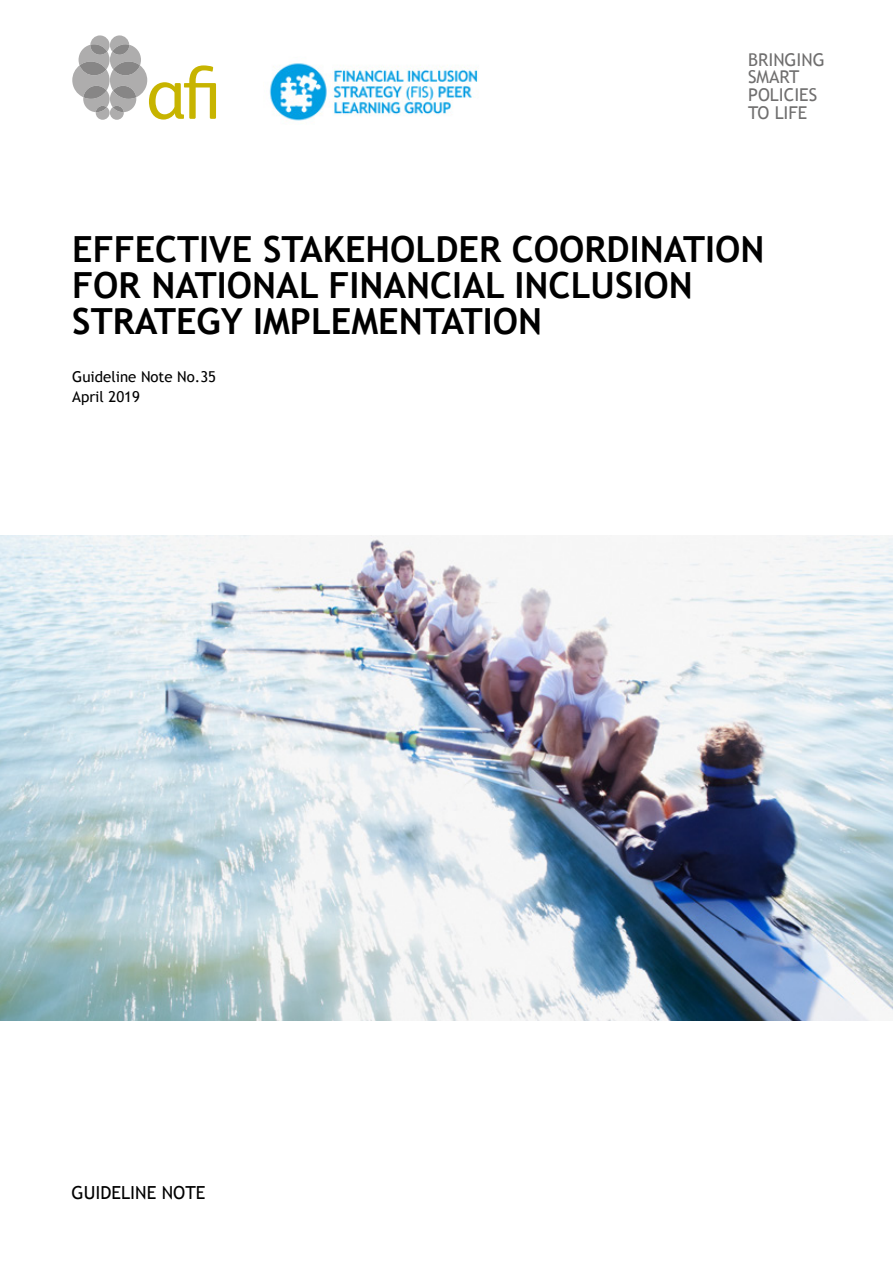
<style>
.page{position:relative;width:893px;height:1263px;background:#fff}
.page>*{position:absolute;margin:0;border:0;box-sizing:border-box;transform-origin:0 0}
.t1{font:700 36px/36px "Trebuchet MS";color:#000}
.t2{font:18px "Trebuchet MS";color:#000}
.t3{font:17.7px/17.7px "Trebuchet MS";color:#706f6f}
.t4{font:15px/19.5px "Trebuchet MS";color:#000}
</style>
<div class="page">
<svg style="left:72px;top:35px;width:144px;height:85px"></svg>
<img style="left:269px;top:63px;width:209px;height:58px">
<img style="left:0;top:536px;width:893px;height:484px">
<p class="t3" style="left:748px;top:51px;width:78px">BRINGING<br>SMART<br>POLICIES<br>TO LIFE</p>
<p class="t1" style="left:72px;top:231px;width:694px">EFFECTIVE STAKEHOLDER COORDINATION<br>FOR NATIONAL FINANCIAL INCLUSION<br>STRATEGY IMPLEMENTATION</p>
<p class="t4" style="left:72px;top:368px;width:145px">Guideline Note No.35<br>April 2019</p>
<p class="t2" style="left:72px;top:1182px;width:135px">GUIDELINE NOTE</p>
</div>
